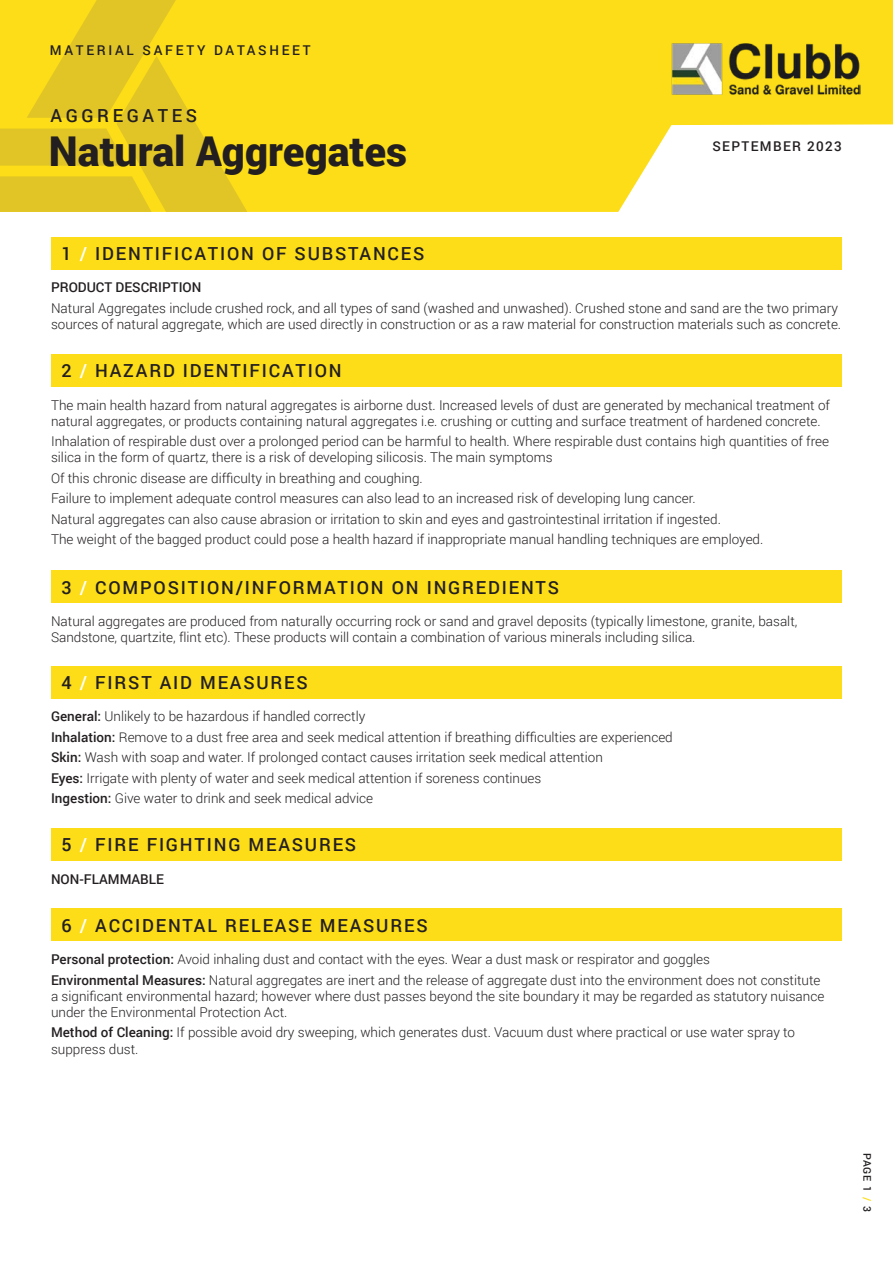
<style>
.page{position:relative;width:893px;height:1263px;background:#fff}
.page>*{position:absolute;margin:0;border:0;box-sizing:border-box;transform-origin:0 0}
.t1{font:900 41.1px "Roboto";color:#231f20}
.t2{font:500 18px "Roboto";letter-spacing:.1em;color:#231f20}
.t3{font:500 18px "Roboto";letter-spacing:.2em;color:#231f20}
.t4{font:300 13.5px/16.2px "Roboto";color:#231f20}
.t5{font:500 13.5px "Roboto";color:#231f20}
.t6{font:500 13.5px "Roboto";letter-spacing:.2em;color:#231f20}
.t7{font:500 13.5px "Roboto";letter-spacing:.1em;color:#231f20}
.t8{font:500 10.5px "Roboto";color:#231f20}
.s1{color:#fff}
.s2{font-weight:500}
.s3{color:#fcdd17}
</style>
<div class="page">
<svg style="left:247px;top:0;width:646px;height:212px;fill:#fcdd17"></svg>
<svg style="left:0;top:0;width:247px;height:212px;background:#edcf1f"></svg>
<img style="left:671px;top:42px;width:189px;height:55px">
<div style="left:51px;top:237px;width:791px;height:33px;background:#fcdd17"></div>
<div style="left:51px;top:354px;width:791px;height:33px;background:#fcdd17"></div>
<div style="left:51px;top:570px;width:791px;height:33px;background:#fcdd17"></div>
<div style="left:51px;top:666px;width:791px;height:32px;background:#fcdd17"></div>
<div style="left:51px;top:828px;width:791px;height:33px;background:#fcdd17"></div>
<div style="left:51px;top:908px;width:791px;height:33px;background:#fcdd17"></div>
<p class="t6" style="left:50px;top:40px;width:262px">MATERIAL SAFETY DATASHEET</p>
<h2 class="t3" style="left:51px;top:103px;width:148px">AGGREGATES</h2>
<h1 class="t1" style="left:49px;top:122px;width:360px">Natural Aggregates</h1>
<p class="t7" style="left:712px;top:137px;width:131px">SEPTEMBER 2023</p>
<p class="t2" style="left:62px;top:241px;width:364px">1 <span class="s1">/</span> IDENTIFICATION OF SUBSTANCES</p>
<p class="t5" style="left:51px;top:278px;width:152px">PRODUCT DESCRIPTION</p>
<p class="t4" style="left:51px;top:299px;width:792px">Natural Aggregates include crushed rock, and all types of sand (washed and unwashed). Crushed stone and sand are the two primary sources of natural aggregate, which are used directly in construction or as a raw material for construction materials such as concrete.</p>
<p class="t2" style="left:62px;top:358px;width:282px">2 <span class="s1">/</span> HAZARD IDENTIFICATION</p>
<p class="t4" style="left:51px;top:396px;width:780px">The main health hazard from natural aggregates is airborne dust. Increased levels of dust are generated by mechanical treatment of natural aggregates, or products containing natural aggregates i.e. crushing or cutting and surface treatment of hardened concrete.</p>
<p class="t4" style="left:51px;top:433px;width:779px">Inhalation of respirable dust over a prolonged period can be harmful to health. Where respirable dust contains high quantities of free silica in the form of quartz, there is a risk of developing silicosis. The main symptoms</p>
<p class="t4" style="left:51px;top:469px;width:373px">Of this chronic disease are difficulty in breathing and coughing.</p>
<p class="t4" style="left:51px;top:490px;width:646px">Failure to implement adequate control measures can also lead to an increased risk of developing lung cancer.</p>
<p class="t4" style="left:51px;top:510px;width:671px">Natural aggregates can also cause abrasion or irritation to skin and eyes and gastrointestinal irritation if ingested.</p>
<p class="t4" style="left:51px;top:531px;width:714px">The weight of the bagged product could pose a health hazard if inappropriate manual handling techniques are employed.</p>
<p class="t2" style="left:62px;top:574px;width:499px">3 <span class="s1">/</span> COMPOSITION/INFORMATION ON INGREDIENTS</p>
<p class="t4" style="left:51px;top:613px;width:748px">Natural aggregates are produced from naturally occurring rock or sand and gravel deposits (typically limestone, granite, basalt,<br>Sandstone, quartzite, flint etc). These products will contain a combination of various minerals including silica.</p>
<p class="t2" style="left:62px;top:670px;width:248px">4 <span class="s1">/</span> FIRST AID MEASURES</p>
<p class="t4" style="left:51px;top:708px;width:316px"><span class="s2">General:</span> Unlikely to be hazardous if handled correctly</p>
<p class="t4" style="left:51px;top:728px;width:623px"><span class="s2">Inhalation:</span> Remove to a dust free area and seek medical attention if breathing difficulties are experienced</p>
<p class="t4" style="left:51px;top:749px;width:553px"><span class="s2">Skin:</span> Wash with soap and water. If prolonged contact causes irritation seek medical attention</p>
<p class="t4" style="left:51px;top:769px;width:492px"><span class="s2">Eyes:</span> Irrigate with plenty of water and seek medical attention if soreness continues</p>
<p class="t4" style="left:51px;top:790px;width:324px"><span class="s2">Ingestion:</span> Give water to drink and seek medical advice</p>
<p class="t2" style="left:62px;top:832px;width:296px">5 <span class="s1">/</span> FIRE FIGHTING MEASURES</p>
<p class="t5" style="left:51px;top:869px;width:114px">NON-FLAMMABLE</p>
<p class="t2" style="left:62px;top:912px;width:368px">6 <span class="s1">/</span> ACCIDENTAL RELEASE MEASURES</p>
<p class="t4" style="left:51px;top:951px;width:660px"><span class="s2">Personal protection:</span> Avoid inhaling dust and contact with the eyes. Wear a dust mask or respirator and goggles</p>
<p class="t4" style="left:51px;top:971px;width:775px"><span class="s2">Environmental Measures:</span> Natural aggregates are inert and the release of aggregate dust into the environment does not constitute a significant environmental hazard; however where dust passes beyond the site boundary it may be regarded as statutory nuisance under the Environmental Protection Act.</p>
<p class="t4" style="left:51px;top:1024px;width:746px"><span class="s2">Method of Cleaning:</span> If possible avoid dry sweeping, which generates dust. Vacuum dust where practical or use water spray to suppress dust.</p>
<p class="t8" style="left:874px;top:1152px;width:61px;rotate:90deg">PAGE 1 <span class="s3">/</span> 3</p>
</div>
